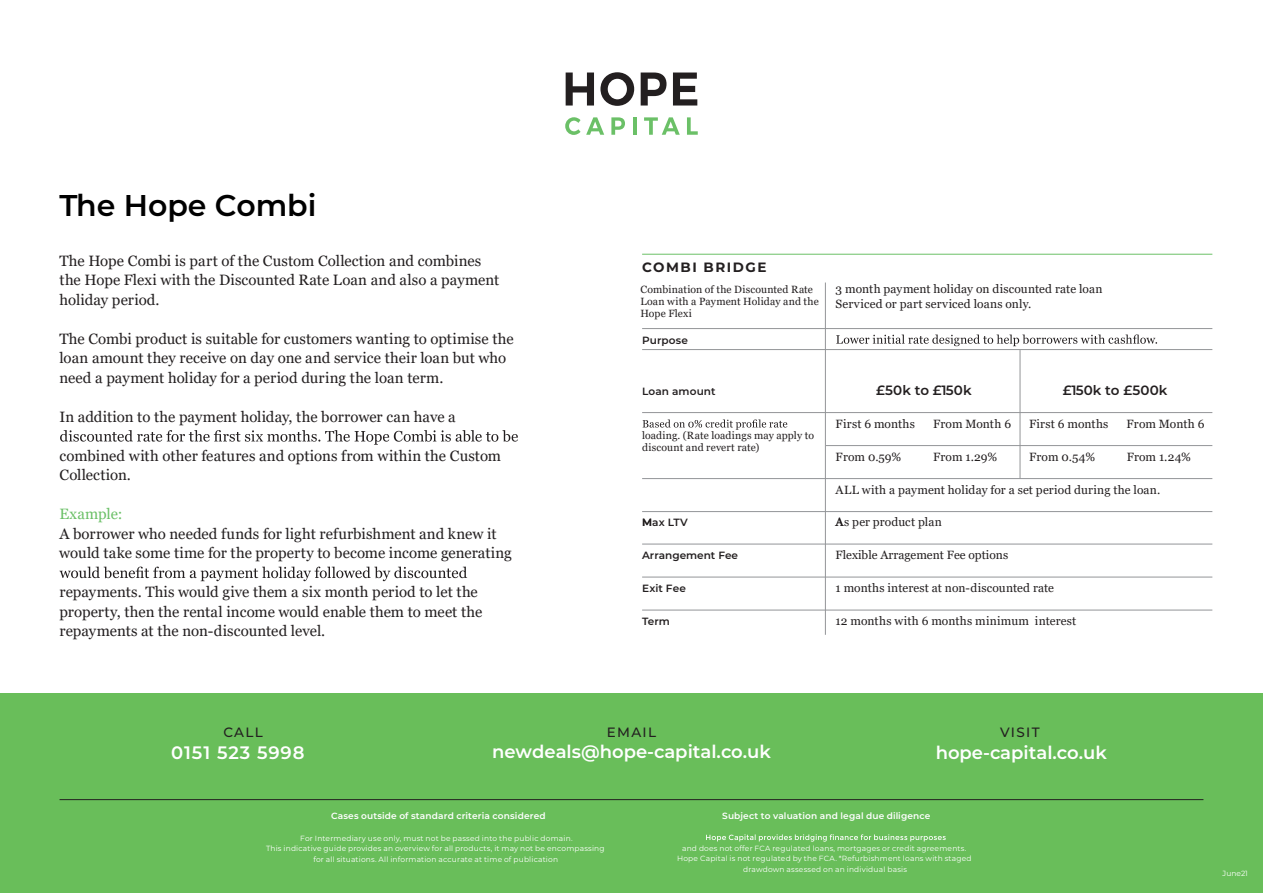
<style>
.page{position:relative;width:1263px;height:893px;background:#fff}
.page>*{position:absolute;margin:0;border:0;box-sizing:border-box;transform-origin:0 0}
.t1{font:600 30px "Montserrat";color:#000}
.t2{font:600 18px "Montserrat";color:#fff}
.t3{font:600 18px "Montserrat";letter-spacing:.05em;color:#fff}
.t4{font:15px/19.5px "Georgia";color:#231f20}
.t5{font:15px "Georgia";color:#6bc067}
.t6{font:600 13.5px "Montserrat";letter-spacing:.005em;color:#231f20}
.t7{font:500 13.5px "Montserrat";letter-spacing:.1em;color:#231f20}
.t8{font:700 13.5px "Montserrat";letter-spacing:.115em;color:#231f20}
.t9{font:12px/15px "Georgia";letter-spacing:.005em;color:#231f20}
.t10{font:10.5px/12px "Georgia";letter-spacing:.01em;color:#231f20}
.t11{font:600 10.5px "Montserrat";letter-spacing:.005em;color:#231f20}
.t12{font:600 9px "Montserrat";letter-spacing:.015em;color:#fff}
.t13{font:7.5px/10.5px "Montserrat";letter-spacing:.025em;color:#fff;text-align:center}
</style>
<div class="page">
<div style="left:0;top:693px;width:1263px;height:200px;background:#69be5a"></div>
<hr style="left:60px;top:799px;width:1143px;height:1px;background:#231f20">
<svg style="left:706px;top:834px;width:240px;height:8px"></svg>
<svg style="left:60px;top:430px;width:458px;height:15px"></svg>
<svg style="left:59px;top:567px;width:408px;height:14px"></svg>
<svg style="left:565px;top:117px;width:15px;height:18px"></svg>
<svg style="left:586px;top:117px;width:18px;height:18px"></svg>
<svg style="left:611px;top:117px;width:14px;height:18px"></svg>
<hr style="left:633px;top:117px;width:4px;height:18px;background:#6bc067">
<svg style="left:644px;top:117px;width:36px;height:18px"></svg>
<svg style="left:687px;top:117px;width:11px;height:18px"></svg>
<svg style="left:566px;top:73px;width:28px;height:33px"></svg>
<svg style="left:600px;top:72px;width:34px;height:34px"></svg>
<svg style="left:641px;top:73px;width:25px;height:33px"></svg>
<svg style="left:673px;top:73px;width:24px;height:33px"></svg>
<hr style="left:642px;top:254px;width:570px;height:1px;background:#6bc067">
<hr style="left:642px;top:328px;width:570px;height:1px;background:#939598">
<hr style="left:642px;top:349px;width:570px;height:1px;background:#939598">
<hr style="left:642px;top:412px;width:570px;height:1px;background:#939598">
<hr style="left:642px;top:445px;width:570px;height:1px;background:#939598">
<hr style="left:642px;top:478px;width:570px;height:1px;background:#939598">
<hr style="left:642px;top:511px;width:570px;height:1px;background:#939598">
<svg style="left:836px;top:334px;width:321px;height:12px"></svg>
<div style="left:642px;top:419px;width:183px;height:34px;background:#fff"></div>
<svg style="left:643px;top:419px;width:144px;height:11px"></svg>
<hr style="left:1020px;top:350px;width:1px;height:128px;background:#939598">
<hr style="left:642px;top:544px;width:570px;height:1px;background:#939598">
<hr style="left:642px;top:577px;width:570px;height:1px;background:#939598">
<hr style="left:642px;top:610px;width:570px;height:1px;background:#939598">
<hr style="left:825px;top:283px;width:1px;height:352px;background:#939598">
<h1 class="t1" style="left:60px;top:184px;width:259px">The Hope Combi</h1>
<p class="t4" style="left:60px;top:251px;width:441px">The Hope Combi is part of the Custom Collection and combines the Hope Flexi with the Discounted Rate Loan and also a payment holiday period.</p>
<p class="t4" style="left:59px;top:329px;width:456px">The Combi product is suitable for customers wanting to optimise the loan amount they receive on day one and service their loan but who need a payment holiday for a period during the loan term.</p>
<p class="t4" style="left:60px;top:407px;width:398px">In addition to the payment holiday, the borrower can have a</p>
<p class="t4" style="left:59px;top:446px;width:443px">combined with other features and options from within the Custom<br>Collection.</p>
<p class="t5" style="left:59px;top:505px;width:64px">Example:</p>
<p class="t4" style="left:59px;top:524px;width:454px">A borrower who needed funds for light refurbishment and knew it would take some time for the property to become income generating</p>
<p class="t4" style="left:59px;top:583px;width:424px">repayments. This would give them a six month period to let the property, then the rental income would enable them to meet the repayments at the non-discounted level.</p>
<p class="t8" style="left:642px;top:257px;width:126px">COMBI BRIDGE</p>
<p class="t10" style="left:640px;top:283px;width:180px">Combination of the Discounted Rate<br>Loan with a Payment Holiday and the<br>Hope Flexi</p>
<p class="t11" style="left:642px;top:332px;width:47px">Purpose</p>
<p class="t9" style="left:836px;top:281px;width:268px">3 month payment holiday on discounted rate loan<br>Serviced or part serviced loans only.</p>
<p class="t11" style="left:642px;top:383px;width:75px">Loan amount</p>
<p class="t6" style="left:876px;top:380px;width:97px">£50k to £150k</p>
<p class="t6" style="left:1063px;top:380px;width:106px">£150k to £500k</p>
<p class="t9" style="left:836px;top:416px;width:81px">First 6 months</p>
<p class="t9" style="left:933px;top:416px;width:80px">From Month 6</p>
<p class="t9" style="left:1029px;top:416px;width:81px">First 6 months</p>
<p class="t9" style="left:1126px;top:416px;width:80px">From Month 6</p>
<p class="t9" style="left:836px;top:449px;width:67px">From 0.59%</p>
<p class="t9" style="left:933px;top:449px;width:66px">From 1.29%</p>
<p class="t9" style="left:1029px;top:449px;width:67px">From 0.54%</p>
<p class="t9" style="left:1127px;top:449px;width:66px">From 1.24%</p>
<p class="t9" style="left:836px;top:482px;width:326px">ALL with a payment holiday for a set period during the loan.</p>
<p class="t10" style="left:642px;top:430px;width:173px">loading. (Rate loadings may apply to discount and revert rate)</p>
<p class="t11" style="left:642px;top:515px;width:47px">Max LTV</p>
<p class="t9" style="left:836px;top:515px;width:108px">As per product plan</p>
<p class="t11" style="left:642px;top:548px;width:97px">Arrangement Fee</p>
<p class="t9" style="left:836px;top:548px;width:174px">Flexible Arragement Fee options</p>
<p class="t11" style="left:642px;top:581px;width:45px">Exit Fee</p>
<p class="t9" style="left:836px;top:581px;width:220px">1 months interest at non-discounted rate</p>
<p class="t11" style="left:642px;top:614px;width:29px">Term</p>
<p class="t9" style="left:836px;top:614px;width:242px">12 months with 6 months minimum interest</p>
<p class="t7" style="left:223px;top:723px;width:41px">CALL</p>
<p class="t3" style="left:171px;top:740px;width:135px">0151 523 5998</p>
<p class="t7" style="left:607px;top:722px;width:51px">EMAIL</p>
<p class="t7" style="left:1000px;top:723px;width:41px">VISIT</p>
<p class="t2" style="left:936px;top:740px;width:173px">hope-capital.co.uk</p>
<p class="t2" style="left:492px;top:739px;width:280px">newdeals@hope-capital.co.uk</p>
<p class="t12" style="left:331px;top:809px;width:216px">Cases outside of standard criteria considered</p>
<p class="t13" style="left:266px;top:832px;width:340px">For Intermediary use only, must not be passed into the public domain.<br>This indicative guide provides an overview for all products, it may not be encompassing for all situations. All information accurate at time of publication</p>
<p class="t12" style="left:722px;top:809px;width:210px">Subject to valuation and legal due diligence</p>
<p class="t13" style="left:677px;top:842px;width:296px">and does not offer FCA regulated loans, mortgages or credit agreements.<br>Hope Capital is not regulated by the FCA. *Refurbishment loans with staged drawdown assessed on an individual basis</p>
<p class="t13" style="left:1222px;top:868px;width:27px">June21</p>
</div>
